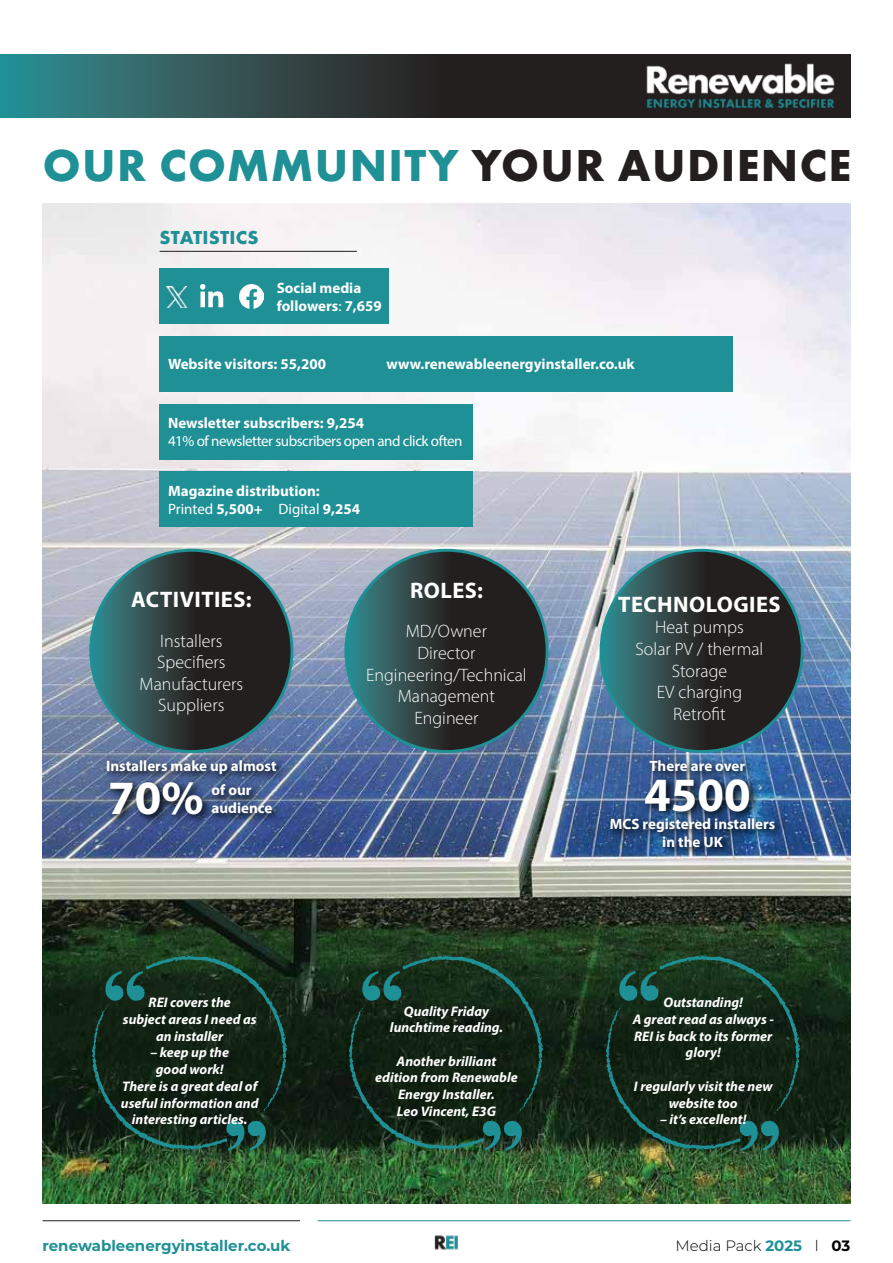
<style>
.page{position:relative;width:893px;height:1263px;background:#fff}
.page>*{position:absolute;margin:0;border:0;box-sizing:border-box;transform-origin:0 0}
.t1{font:700 48px "Myriad Pro";color:#fff}
.t2{font:700 46.5px "Futura PT";letter-spacing:.03em;color:#1e9096}
.t3{font:700 22.5px "Myriad Pro";letter-spacing:.02em;color:#fff}
.t4{font:700 19.5px "Futura PT";letter-spacing:.01em;color:#1e9096}
.t5{font:300 18px/21.6px "Myriad Pro";color:#fff;text-align:center}
.t6{font:700 15px/18px "Myriad Pro";color:#fff}
.t7{font:15px "Myriad Pro";letter-spacing:-.03em;color:#fff}
.t8{font:700 15px "Montserrat";color:#1e9096}
.t9{font:300 15px "Montserrat";color:#000}
.t10{font:italic 700 13.95px/16.6px "Myriad Pro";color:#fff;text-align:center}
.s1{color:#231f1f}
.s2{font-weight:400}
.s3{font-weight:700;color:#1e9096}
.s4{font-weight:700}
</style>
<div class="page">
<img style="left:43px;top:203px;width:807px;height:1000px">
<hr style="left:43px;top:1220px;width:257px;height:1px;background:#231f1f">
<hr style="left:318px;top:1220px;width:532px;height:1px;background:#1e9096">
<svg style="left:0;top:54px;width:850px;height:64px;background:#2b4142"></svg>
<svg style="left:91px;top:550px;width:201px;height:201px;background:#2a3a3a"></svg>
<svg style="left:346px;top:550px;width:201px;height:201px;background:#2a3a3a"></svg>
<svg style="left:601px;top:550px;width:201px;height:201px;background:#2a3a3a"></svg>
<img style="left:645px;top:62px;width:191px;height:48px">
<svg style="left:102px;top:756px;width:185px;height:69px;background:#44567c"></svg>
<img style="left:606px;top:756px;width:180px;height:102px">
<hr style="left:160px;top:251px;width:197px;height:1px;background:#231f1f">
<div style="left:160px;top:269px;width:229px;height:55px;background:#1e9096"></div>
<div style="left:160px;top:404px;width:313px;height:55px;background:#1e9096"></div>
<div style="left:160px;top:336px;width:573px;height:55px;background:#1e9096"></div>
<img style="left:167px;top:287px;width:21px;height:21px">
<img style="left:200px;top:284px;width:24px;height:24px">
<img style="left:240px;top:284px;width:24px;height:24px">
<img style="left:434px;top:1235px;width:24px;height:15px">
<div style="left:160px;top:472px;width:313px;height:55px;background:#1e9096"></div>
<img style="left:346px;top:953px;width:197px;height:201px">
<img style="left:603px;top:953px;width:197px;height:201px">
<img style="left:89px;top:953px;width:197px;height:201px">
<h2 class="t2" style="left:43px;top:135px;width:810px">OUR COMMUNITY <span class="s1">YOUR AUDIENCE</span></h2>
<h3 class="t4" style="left:160px;top:225px;width:101px">STATISTICS</h3>
<p class="t6" style="left:277px;top:278px;width:107px">Social media followers<span class="s2">:</span> 7,659</p>
<p class="t6" style="left:168px;top:355px;width:160px">Website visitors: 55,200</p>
<p class="t6" style="left:386px;top:355px;width:250px">www.renewableenergyinstaller.co.uk</p>
<p class="t6" style="left:168px;top:414px;width:198px">Newsletter subscribers: 9,254</p>
<p class="t7" style="left:168px;top:432px;width:296px">41% of newsletter subscribers open and click often</p>
<p class="t6" style="left:168px;top:481px;width:193px">Magazine distribution:<br><span class="s2">Printed</span> 5,500+ <span class="s2">Digital</span> 9,254</p>
<h3 class="t3" style="left:131px;top:585px;width:122px">ACTIVITIES:</h3>
<p class="t5" style="left:140px;top:630px;width:105px">Installers<br>Specifiers<br>Manufacturers<br>Suppliers</p>
<p class="t6" style="left:212px;top:753px;width:67px;line-height:24.3px;text-indent:-105px">Installers make up almost of our</p>
<h1 class="t1" style="left:108px;top:766px;width:97px">70%</h1>
<p class="t6" style="left:212px;top:799px;width:62px">audience</p>
<p class="t10" style="left:123px;top:994px;width:135px">REI covers the<br>subject areas I need as an installer</p>
<p class="t10" style="left:121px;top:1044px;width:139px">– keep up the<br>good work!<br>There is a great deal of useful information and interesting articles.</p>
<h3 class="t3" style="left:410px;top:575px;width:74px">ROLES:</h3>
<p class="t5" style="left:366px;top:620px;width:162px">MD/Owner<br>Director<br>Engineering/Technical<br>Management<br>Engineer</p>
<p class="t10" style="left:390px;top:1002px;width:115px">Quality Friday lunchtime reading.</p>
<p class="t10" style="left:375px;top:1052px;width:144px">Another brilliant edition from Renewable<br>Energy Installer.<br>Leo Vincent, E3G</p>
<h3 class="t3" style="left:618px;top:589px;width:164px">TECHNOLOGIES</h3>
<p class="t5" style="left:635px;top:616px;width:129px">Heat pumps<br>Solar PV / thermal<br>Storage<br>EV charging<br>Retrofit</p>
<p class="t6" style="left:650px;top:756px;width:97px">There are over</p>
<h1 class="t1" style="left:644px;top:763px;width:108px">4500</h1>
<p class="t6" style="left:610px;top:814px;width:167px;text-align:center">MCS registered installers in the UK</p>
<p class="t10" style="left:633px;top:994px;width:143px">Outstanding!<br>A great read as always -<br>REI is back to its former glory!</p>
<p class="t10" style="left:634px;top:1077px;width:140px">I regularly visit the new website too</p>
<p class="t10" style="left:660px;top:1111px;width:88px">– it’s excellent!</p>
<p class="t8" style="left:43px;top:1234px;width:249px">renewableenergyinstaller.co.uk</p>
<p class="t9" style="left:675px;top:1235px;width:177px">Media Pack <span class="s3">2025</span> l <span class="s4">03</span></p>
</div>
